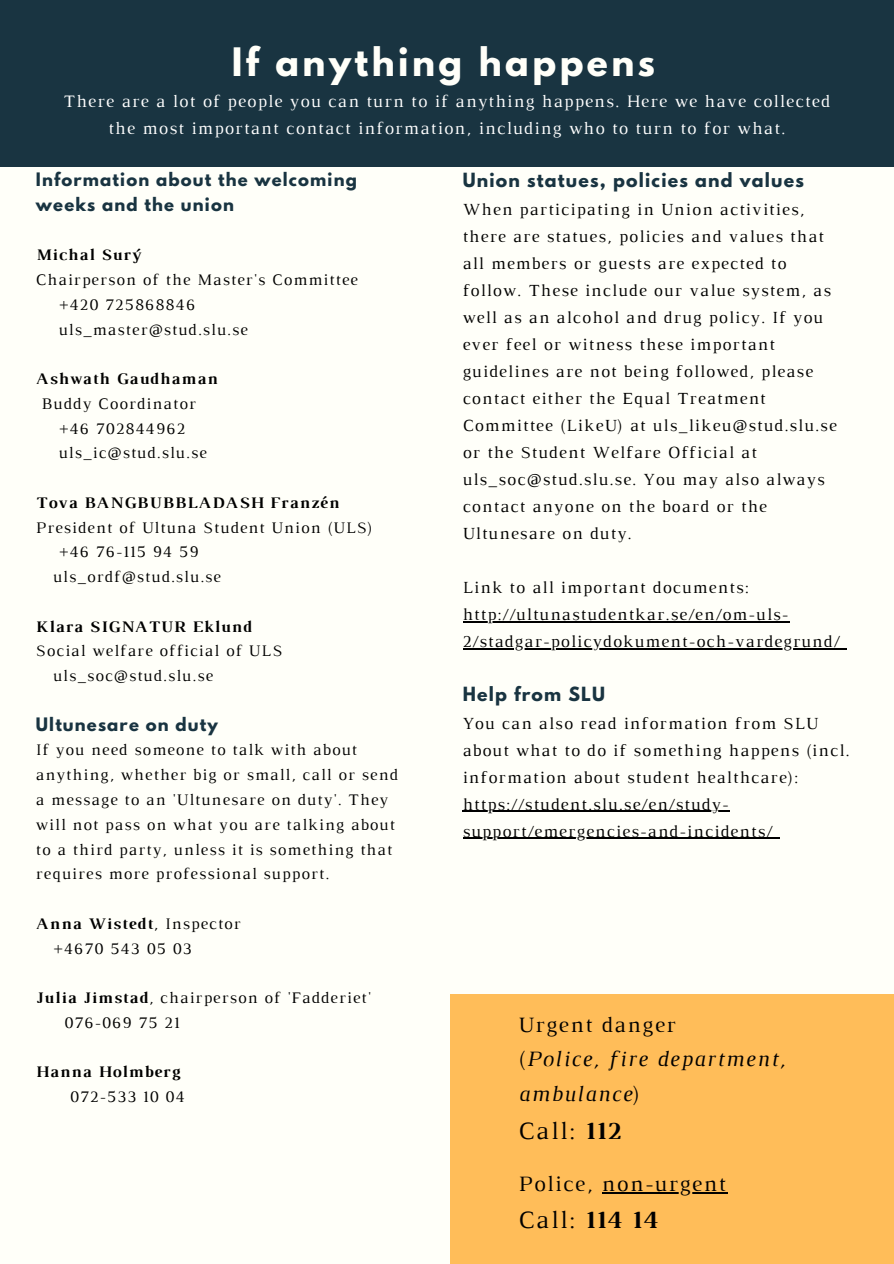
<style>
.page{position:relative;width:894px;height:1264px;background:#fff}
.page>*{position:absolute;margin:0;border:0;box-sizing:border-box;transform-origin:0 0}
.t1{font:700 34.8px "League Spartan";letter-spacing:.1em;color:#fffff9}
.t2{font:25.35px "Luthier";letter-spacing:.07em;color:#000}
.t3{font:italic 22.35px/34.5px "Luthier";letter-spacing:.07em;color:#000}
.t4{font:22.35px "Luthier";letter-spacing:.07em;color:#000}
.t5{font:17.85px/27px "Luthier";letter-spacing:.07em;color:#fff;text-align:center}
.t6{font:17.25px/27px "Luthier";letter-spacing:.07em;color:#000}
.t7{font:700 17.25px "League Spartan";letter-spacing:.07em;color:#193441}
.t8{font:16.5px/24.8px "Luthier";letter-spacing:.07em;color:#000}
.t9{font:700 16.5px "Luthier";letter-spacing:.07em;color:#000}
.t10{font:700 16.5px/24.8px "League Spartan";letter-spacing:.07em;color:#193441}
.s1{font-weight:400}
.s2{font-weight:700}
.s3{font-style:normal}
</style>
<div class="page">
<div style="left:0;top:0;width:893px;height:1263px;background:#fffff9"></div>
<div style="left:0;top:0;width:559px;height:166px;background:#193441"></div>
<div style="left:331px;top:0;width:562px;height:166px;background:#193441"></div>
<div style="left:449px;top:993px;width:444px;height:270px;background:#ffbd59"></div>
<hr style="left:601px;top:1192px;width:126px;height:1px;background:#000">
<hr style="left:462px;top:810px;width:267px;height:2px;background:#000">
<hr style="left:462px;top:837px;width:311px;height:2px;background:#000">
<svg style="left:773px;top:837px;width:6px;height:2px"></svg>
<hr style="left:462px;top:621px;width:327px;height:1px;background:#000">
<hr style="left:462px;top:648px;width:378px;height:1px;background:#000">
<p class="t1" style="left:232px;top:44px;width:424px">If anything happens</p>
<p class="t5" style="left:63px;top:89px;width:767px">There are a lot of people you can turn to if anything happens. Here we have collected the most important contact information, including who to turn to for what.</p>
<p class="t10" style="left:36px;top:169px;width:322px">Information about the welcoming weeks and the union</p>
<p class="t9" style="left:36px;top:249px;width:106px">Michal Surý</p>
<p class="t8" style="left:36px;top:268px;width:323px">Chairperson of the Master's Committee</p>
<h1 class="t8" style="left:59px;top:293px;width:138px">+420 725868846</h1>
<p class="t8" style="left:59px;top:318px;width:190px">uls_master@stud.slu.se</p>
<h3 class="t9" style="left:36px;top:372px;width:183px">Ashwath Gaudhaman</h3>
<p class="t8" style="left:42px;top:392px;width:156px">Buddy Coordinator</p>
<p class="t8" style="left:59px;top:417px;width:128px">+46 702844962</p>
<p class="t8" style="left:59px;top:442px;width:149px">uls_ic@stud.slu.se</p>
<p class="t9" style="left:36px;top:496px;width:304px">Tova BANGBUBBLADASH Franzén</p>
<p class="t8" style="left:36px;top:516px;width:338px">President of Ultuna Student Union (ULS)</p>
<p class="t8" style="left:59px;top:541px;width:141px">+46 76-115 94 59</p>
<p class="t8" style="left:53px;top:565px;width:169px">uls_ordf@stud.slu.se</p>
<p class="t9" style="left:36px;top:620px;width:217px">Klara SIGNATUR Eklund</p>
<p class="t8" style="left:36px;top:640px;width:248px">Social welfare official of ULS</p>
<p class="t8" style="left:53px;top:664px;width:161px">uls_soc@stud.slu.se</p>
<p class="t10" style="left:36px;top:713px;width:183px">Ultunesare on duty</p>
<p class="t8" style="left:36px;top:739px;width:363px">If you need someone to talk with about anything, whether big or small, call or send a message to an 'Ultunesare on duty'. They will not pass on what you are talking about to a third party, unless it is something that requires more professional support.</p>
<p class="t9" style="left:36px;top:917px;width:206px">Anna Wistedt<span class="s1">, Inspector</span></p>
<p class="t8" style="left:53px;top:937px;width:140px">+4670 543 05 03</p>
<p class="t8" style="left:36px;top:986px;width:336px"><span class="s2">Julia Jimstad</span>, chairperson of 'Fadderiet'</p>
<p class="t8" style="left:64px;top:1011px;width:117px">076-069 75 21</p>
<p class="t9" style="left:36px;top:1065px;width:145px">Hanna Holmberg</p>
<p class="t8" style="left:70px;top:1085px;width:116px">072-533 10 04</p>
<p class="t7" style="left:462px;top:171px;width:343px">Union statues, policies and values</p>
<p class="t6" style="left:462px;top:197px;width:375px">When participating in Union activities, there are statues, policies and values that all members or guests are expected to follow. These include our value system, as well as an alcohol and drug policy. If you ever feel or witness these important guidelines are not being followed, please contact either the Equal Treatment Committee (LikeU) at uls_likeu@stud.slu.se or the Student Welfare Official at uls_soc@stud.slu.se. You may also always contact anyone on the board or the Ultunesare on duty.</p>
<h2 class="t6" style="left:462px;top:575px;width:287px">Link to all important documents:</h2>
<h2 class="t6" style="left:462px;top:602px;width:378px">http://ultunastudentkar.se/en/om-uls-<br>2/stadgar-policydokument-och-vardegrund/</h2>
<p class="t7" style="left:462px;top:685px;width:144px">Help from SLU</p>
<p class="t6" style="left:462px;top:710px;width:388px">You can also read information from SLU about what to do if something happens (incl. information about student healthcare):</p>
<p class="t6" style="left:462px;top:791px;width:267px">https://student.slu.se/en/study-</p>
<p class="t6" style="left:462px;top:818px;width:311px">support/emergencies-and-incidents/</p>
<p class="t3" style="left:518px;top:1009px;width:268px"><span class="s3">Urgent danger<br>(</span>Police, fire department, ambulance<span class="s3">)</span></p>
<p class="t2" style="left:518px;top:1121px;width:103px">Call: <span class="s2">112</span></p>
<p class="t4" style="left:518px;top:1174px;width:209px">Police, non-urgent</p>
<p class="t2" style="left:518px;top:1210px;width:140px">Call: <span class="s2">114 14</span></p>
</div>
